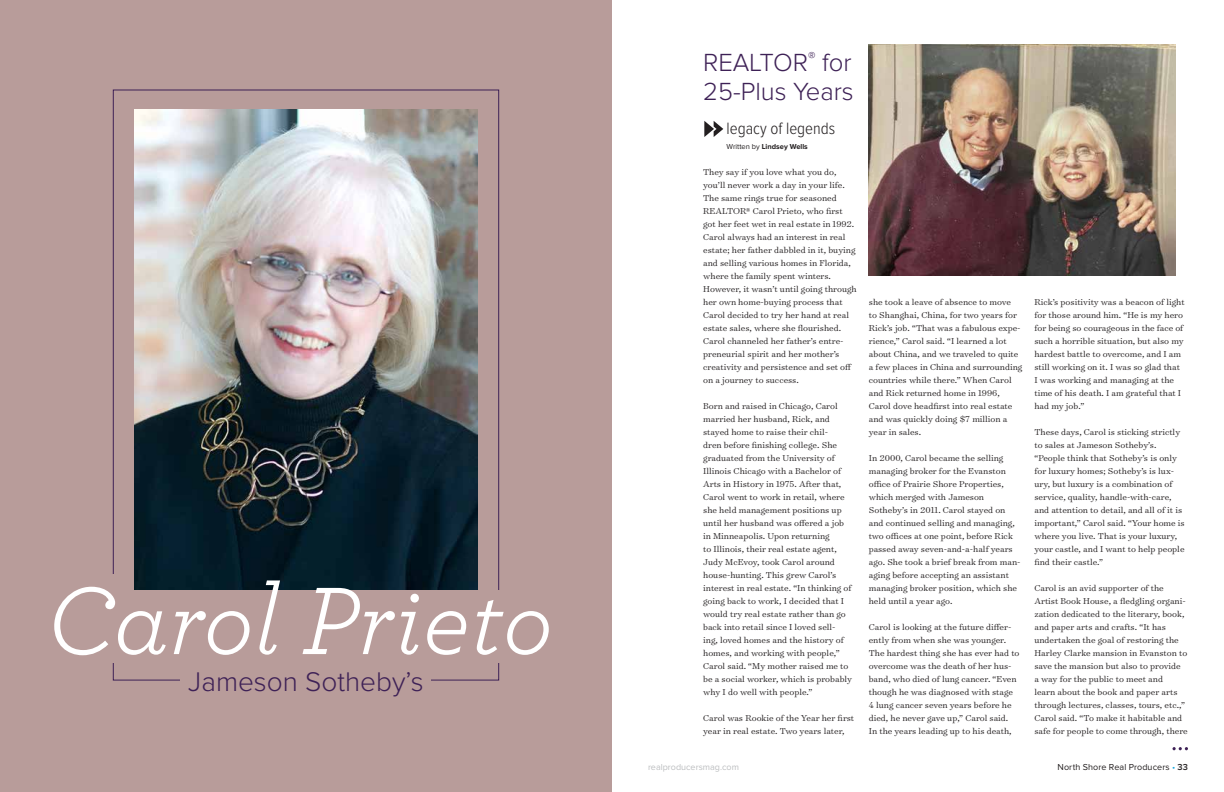
<style>
.page{position:relative;width:1224px;height:792px;background:#fff}
.page>*{position:absolute;margin:0;border:0;box-sizing:border-box;transform-origin:0 0}
.t1{font:italic 100.6px "Archer Pro";color:#fff}
.t2{font:300 28px "Proxima Nova";color:#3e2156}
.t3{font:300 25.7px/29.4px "Proxima Nova";color:#3e2156}
.t4{font:300 17px "Proxima Nova Cond";color:#231f20}
.t5{font:300 9.8px/13px "Surveyor Text";color:#231f20}
.t6{font:9px "Proxima Nova";letter-spacing:.01em;color:#231f20}
.t7{font:9px "Proxima Nova";color:#bcbec0}
.t8{font:700 7.5px "Proxima Nova";color:#231f20}
.s1{font-weight:400}
.s2{color:#19a8e0}
.s3{font-weight:600}
</style>
<div class="page">
<div style="left:0;top:0;width:612px;height:792px;background:#b89c9a"></div>
<svg style="left:704px;top:121px;width:19px;height:16px"></svg>
<img style="left:134px;top:109px;width:344px;height:481px">
<img style="left:869px;top:45px;width:307px;height:230px">
<svg style="left:1173px;top:747px;width:15px;height:3px"></svg>
<h1 class="t1" style="left:47px;top:549px;width:508px">Carol Prieto</h1>
<h2 class="t2" style="left:188px;top:669px;width:237px">Jameson Sotheby’s</h2>
<h3 class="t3" style="left:703px;top:49px;width:152px">REALTOR<sup>®</sup> for<br>25-Plus Years</h3>
<h3 class="t4" style="left:727px;top:121px;width:110px">legacy of legends</h3>
<p class="t8" style="left:727px;top:143px;width:83px"><span class="s1">Written by</span> Lindsey Wells</p>
<p class="t5" style="left:703px;top:165px;width:155px">They say if you love what you do, you’ll never work a day in your life.<br>The same rings true for seasoned REALTOR® Carol Prieto, who first got her feet wet in real estate in 1992.<br>Carol always had an interest in real estate; her father dabbled in it, buying and selling various homes in Florida, where the family spent winters.<br>However, it wasn’t until going through her own home-buying process that Carol decided to try her hand at real estate sales, where she flourished.<br>Carol channeled her father’s entre&shy;preneurial spirit and her mother’s creativity and persistence and set off on a journey to success.</p>
<p class="t5" style="left:703px;top:399px;width:151px">Born and raised in Chicago, Carol married her husband, Rick, and stayed home to raise their chil-<br>dren before finishing college. She graduated from the University of Illinois Chicago with a Bachelor of Arts in History in 1975. After that, Carol went to work in retail, where she held management positions up until her husband was offered a job in Minneapolis. Upon returning<br>to Illinois, their real estate agent, Judy McEvoy, took Carol around house-hunting. This grew Carol’s interest in real estate. “In thinking of going back to work, I decided that I would try real estate rather than go back into retail since I loved sell&shy;ing, loved homes and the history of homes, and working with people,” Carol said. “My mother raised me to be a social worker, which is probably why I do well with people.”</p>
<p class="t5" style="left:703px;top:711px;width:152px">Carol was Rookie of the Year her first year in real estate. Two years later,</p>
<p class="t5" style="left:869px;top:295px;width:155px">she took a leave of absence to move<br>to Shanghai, China, for two years for Rick’s job. “That was a fabulous expe&shy;rience,” Carol said. “I learned a lot about China, and we traveled to quite a few places in China and surrounding countries while there.” When Carol and Rick returned home in 1996, Carol dove headfirst into real estate and was quickly doing $7 million a year in sales.</p>
<p class="t5" style="left:869px;top:451px;width:153px">In 2000, Carol became the selling managing broker for the Evanston office of Prairie Shore Properties, which merged with Jameson Sotheby’s in 2011. Carol stayed on and continued selling and managing, two offices at one point, before Rick passed away seven-and-a-half years ago. She took a brief break from man&shy;aging before accepting an assistant managing broker position, which she held until a year ago.</p>
<p class="t5" style="left:869px;top:620px;width:152px">Carol is looking at the future differ&shy;ently from when she was younger.<br>The hardest thing she has ever had to overcome was the death of her hus&shy;band, who died of lung cancer. “Even though he was diagnosed with stage 4 lung cancer seven years before he died, he never gave up,” Carol said.<br>In the years leading up to his death,</p>
<p class="t5" style="left:1034px;top:295px;width:152px">Rick’s positivity was a beacon of light for those around him. “He is my hero for being so courageous in the face of such a horrible situation, but also my hardest battle to overcome, and I am still working on it. I was so glad that I was working and managing at the time of his death. I am grateful that I had my job.”</p>
<p class="t5" style="left:1034px;top:425px;width:152px">These days, Carol is sticking strictly to sales at Jameson Sotheby’s. “People think that Sotheby’s is only for luxury homes; Sotheby’s is lux&shy;ury, but luxury is a combination of service, quality, handle-with-care, and attention to detail, and all of it is important,” Carol said. “Your home is where you live. That is your luxury, your castle, and I want to help people find their castle.”</p>
<p class="t5" style="left:1034px;top:581px;width:155px">Carol is an avid supporter of the Artist Book House, a fledgling organi&shy;zation dedicated to the literary, book, and paper arts and crafts. “It has undertaken the goal of restoring the Harley Clarke mansion in Evanston to save the mansion but also to provide<br>a way for the public to meet and<br>learn about the book and paper arts through lectures, classes, tours, etc.,” Carol said. “To make it habitable and safe for people to come through, there</p>
<p class="t7" style="left:648px;top:762px;width:92px">realproducersmag.com</p>
<p class="t6" style="left:1058px;top:762px;width:132px">North Shore Real Producers <span class="s2">•</span> <span class="s3">33</span></p>
</div>
